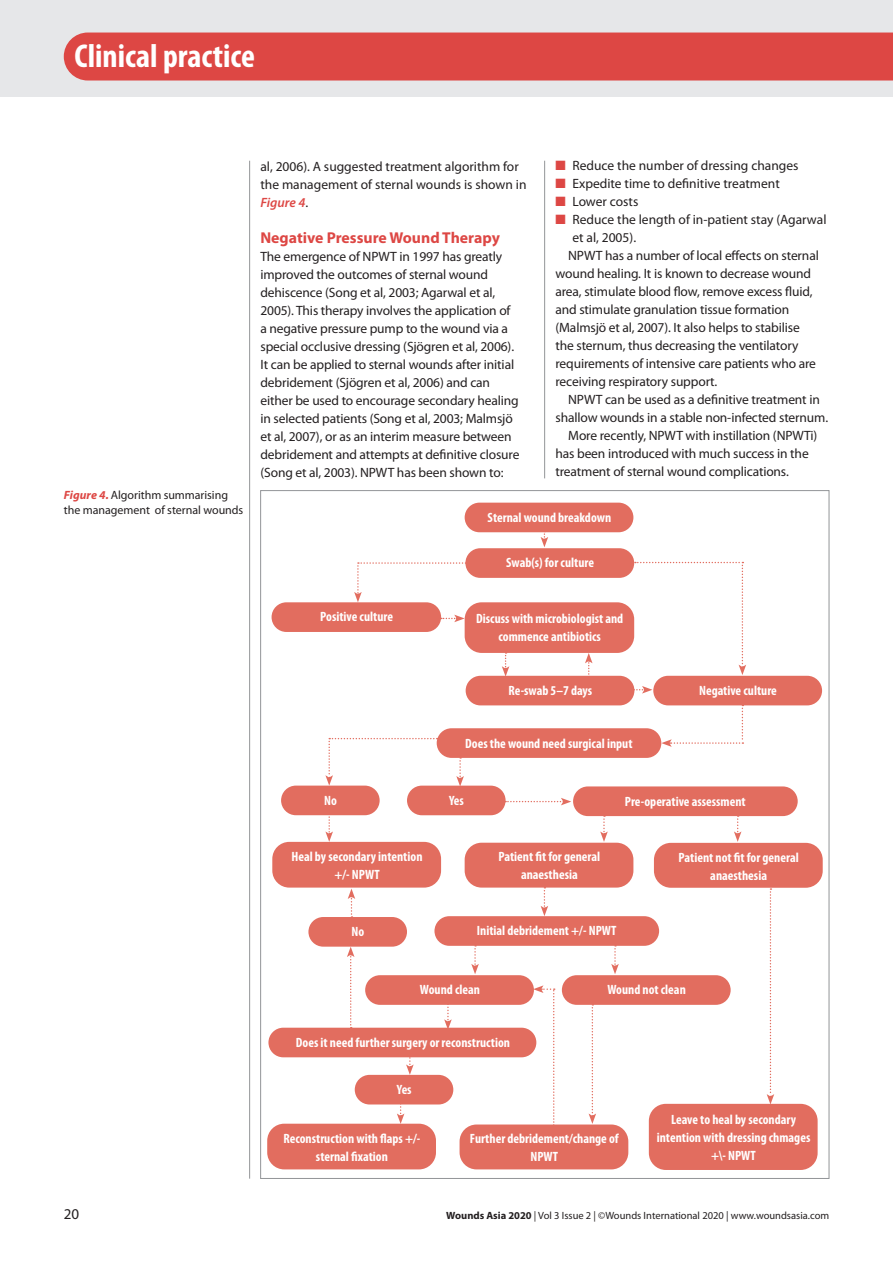
<style>
.page{position:relative;width:893px;height:1263px;background:#fff}
.page>*{position:absolute;margin:0;border:0;box-sizing:border-box;transform-origin:0 0}
.t1{font:700 condensed 33.15px "Myriad Pro";color:#fff}
.t2{font:700 15.75px "Myriad Pro";color:#dd4744}
.t3{font:15px "Myriad Pro";color:#231f20}
.t4{font:13.5px/18px "Myriad Pro";letter-spacing:-.01em;color:#231f20}
.t5{font:700 condensed 13.5px/18px "Myriad Pro";color:#fff;text-align:center}
.t6{font:12px/15px "Myriad Pro";letter-spacing:-.005em;color:#231f20}
.t7{font:10.5px "Myriad Pro";color:#231f20}
.s1{font-weight:700;font-style:italic;color:#dd4744}
.s2{color:#dd4744}
.s3{font-weight:600;font-style:italic;color:#dd4744}
.s4{font-weight:700}
</style>
<div class="page">
<div style="left:0;top:0;width:893px;height:97px;background:#e6e7e9"></div>
<div style="left:64px;top:33px;width:829px;height:48px;background:#dd4744"></div>
<hr style="left:544px;top:161px;width:1px;height:317px;background:#939598">
<div style="left:465px;top:503px;width:168px;height:29px;background:#e26d5f;border-radius:15px"></div>
<div style="left:437px;top:728px;width:224px;height:30px;background:#e26d5f;border-radius:15px"></div>
<div style="left:573px;top:786px;width:225px;height:30px;background:#e26d5f;border-radius:15px"></div>
<div style="left:434px;top:916px;width:225px;height:30px;background:#e26d5f;border-radius:15px"></div>
<div style="left:465px;top:548px;width:169px;height:30px;background:#e26d5f;border-radius:15px"></div>
<div style="left:466px;top:676px;width:168px;height:29px;background:#e26d5f;border-radius:15px"></div>
<div style="left:365px;top:975px;width:169px;height:30px;background:#e26d5f;border-radius:15px"></div>
<div style="left:268px;top:1028px;width:268px;height:29px;background:#e26d5f;border-radius:15px"></div>
<div style="left:562px;top:975px;width:169px;height:30px;background:#e26d5f;border-radius:15px"></div>
<div style="left:465px;top:843px;width:168px;height:44px;background:#e26d5f;border-radius:17px"></div>
<div style="left:460px;top:1124px;width:168px;height:45px;background:#e26d5f;border-radius:17px"></div>
<div style="left:654px;top:843px;width:169px;height:45px;background:#e26d5f;border-radius:17px"></div>
<div style="left:649px;top:1104px;width:169px;height:66px;background:#e26d5f;border-radius:17px"></div>
<div style="left:272px;top:842px;width:169px;height:45px;background:#e26d5f;border-radius:17px"></div>
<div style="left:267px;top:1124px;width:169px;height:45px;background:#e26d5f;border-radius:17px"></div>
<div style="left:653px;top:676px;width:169px;height:29px;background:#e26d5f;border-radius:15px"></div>
<div style="left:272px;top:602px;width:169px;height:30px;background:#e26d5f;border-radius:15px"></div>
<div style="left:281px;top:786px;width:99px;height:29px;background:#e26d5f;border-radius:15px"></div>
<div style="left:308px;top:917px;width:99px;height:30px;background:#e26d5f;border-radius:15px"></div>
<div style="left:407px;top:786px;width:99px;height:29px;background:#e26d5f;border-radius:15px"></div>
<div style="left:355px;top:1075px;width:98px;height:29px;background:#e26d5f;border-radius:15px"></div>
<div style="left:465px;top:602px;width:169px;height:51px;background:#e26d5f;border-radius:17px"></div>
<svg style="left:541px;top:532px;width:7px;height:15px"></svg>
<svg style="left:354px;top:562px;width:112px;height:40px"></svg>
<svg style="left:635px;top:562px;width:111px;height:113px"></svg>
<svg style="left:441px;top:615px;width:24px;height:7px"></svg>
<svg style="left:505px;top:798px;width:66px;height:7px"></svg>
<svg style="left:502px;top:653px;width:7px;height:23px"></svg>
<svg style="left:600px;top:816px;width:8px;height:26px"></svg>
<svg style="left:541px;top:887px;width:7px;height:29px"></svg>
<svg style="left:348px;top:888px;width:7px;height:29px"></svg>
<svg style="left:325px;top:815px;width:8px;height:27px"></svg>
<svg style="left:471px;top:945px;width:8px;height:29px"></svg>
<svg style="left:444px;top:1004px;width:8px;height:24px"></svg>
<svg style="left:406px;top:1057px;width:8px;height:18px"></svg>
<svg style="left:397px;top:1104px;width:7px;height:20px"></svg>
<svg style="left:611px;top:945px;width:8px;height:29px"></svg>
<svg style="left:589px;top:1004px;width:7px;height:120px"></svg>
<svg style="left:734px;top:816px;width:7px;height:26px"></svg>
<svg style="left:767px;top:888px;width:7px;height:216px"></svg>
<svg style="left:585px;top:653px;width:7px;height:23px"></svg>
<svg style="left:347px;top:947px;width:7px;height:81px"></svg>
<svg style="left:633px;top:686px;width:19px;height:7px"></svg>
<svg style="left:661px;top:705px;width:82px;height:42px"></svg>
<svg style="left:325px;top:738px;width:113px;height:48px"></svg>
<svg style="left:456px;top:757px;width:8px;height:29px"></svg>
<svg style="left:533px;top:985px;width:22px;height:140px"></svg>
<hr style="left:249px;top:161px;width:1px;height:1018px;background:#939598">
<h1 class="t1" style="left:74px;top:35px;width:182px">Clinical practice</h1>
<p class="t6" style="left:64px;top:488px;width:181px"><span class="s1">Figure 4.</span> Algorithm summarising the management of sternal wounds</p>
<p class="t4" style="left:555px;top:157px;width:245px"><span class="s2">■</span> Reduce the number of dressing changes</p>
<p class="t4" style="left:555px;top:175px;width:226px"><span class="s2">■</span> Expedite time to definitive treatment</p>
<p class="t4" style="left:555px;top:193px;width:84px"><span class="s2">■</span> Lower costs</p>
<p class="t4" style="left:555px;top:211px;width:273px"><span class="s2">■</span> Reduce the length of in-patient stay (Agarwal</p>
<p class="t4" style="left:572px;top:229px;width:65px">et al, 2005).</p>
<p class="t4" style="left:568px;top:247px;width:252px">NPWT has a number of local effects on sternal</p>
<p class="t4" style="left:555px;top:265px;width:257px">wound healing. It is known to decrease wound</p>
<p class="t4" style="left:555px;top:283px;width:259px">area, stimulate blood flow, remove excess fluid,</p>
<p class="t4" style="left:555px;top:301px;width:235px">and stimulate granulation tissue formation</p>
<p class="t4" style="left:555px;top:319px;width:246px">(Malmsjö et al, 2007). It also helps to stabilise</p>
<p class="t4" style="left:555px;top:337px;width:244px">the sternum, thus decreasing the ventilatory</p>
<p class="t4" style="left:555px;top:355px;width:262px">requirements of intensive care patients who are</p>
<p class="t4" style="left:555px;top:373px;width:163px">receiving respiratory support.</p>
<p class="t4" style="left:568px;top:391px;width:253px">NPWT can be used as a definitive treatment in</p>
<p class="t4" style="left:555px;top:409px;width:274px">shallow wounds in a stable non-infected sternum.</p>
<p class="t4" style="left:568px;top:427px;width:251px">More recently, NPWT with instillation (NPWTi)</p>
<p class="t4" style="left:555px;top:445px;width:255px">has been introduced with much success in the</p>
<p class="t4" style="left:555px;top:463px;width:235px">treatment of sternal wound complications.</p>
<p class="t5" style="left:488px;top:508px;width:125px">Sternal wound breakdown</p>
<p class="t4" style="left:260px;top:157px;width:268px">al, 2006). A suggested treatment algorithm for the management of sternal wounds is shown in<br><span class="s3">Figure 4</span>.</p>
<p class="t2" style="left:260px;top:227px;width:241px">Negative Pressure Wound Therapy</p>
<p class="t4" style="left:260px;top:247px;width:261px">The emergence of NPWT in 1997 has greatly improved the outcomes of sternal wound dehiscence (Song et al, 2003; Agarwal et al, 2005). This therapy involves the application of a negative pressure pump to the wound via a special occlusive dressing (Sjögren et al, 2006).<br>It can be applied to sternal wounds after initial debridement (Sjögren et al, 2006) and can either be used to encourage secondary healing in selected patients (Song et al, 2003; Malmsjö et al, 2007), or as an interim measure between debridement and attempts at definitive closure (Song et al, 2003). NPWT has been shown to:</p>
<p class="t5" style="left:320px;top:608px;width:74px">Positive culture</p>
<p class="t5" style="left:506px;top:553px;width:89px">Swab(s) for culture</p>
<p class="t5" style="left:476px;top:609px;width:149px">Discuss with microbiologist and commence antibiotics</p>
<p class="t5" style="left:509px;top:681px;width:85px">Re-swab 5–7 days</p>
<p class="t5" style="left:465px;top:734px;width:169px">Does the wound need surgical input</p>
<p class="t5" style="left:699px;top:681px;width:79px">Negative culture</p>
<p class="t5" style="left:324px;top:791px;width:14px">No</p>
<p class="t5" style="left:292px;top:847px;width:132px">Heal by secondary intention +/- NPWT</p>
<p class="t5" style="left:449px;top:791px;width:16px">Yes</p>
<p class="t5" style="left:498px;top:847px;width:103px">Patient fit for general anaesthesia</p>
<p class="t5" style="left:625px;top:792px;width:122px">Pre-operative assessment</p>
<p class="t5" style="left:679px;top:848px;width:122px">Patient not fit for general anaesthesia</p>
<p class="t5" style="left:352px;top:923px;width:14px">No</p>
<p class="t5" style="left:477px;top:921px;width:141px">Initial debridement +/- NPWT</p>
<p class="t5" style="left:420px;top:980px;width:62px">Wound clean</p>
<p class="t5" style="left:296px;top:1033px;width:216px">Does it need further surgery or reconstruction</p>
<p class="t5" style="left:397px;top:1080px;width:16px">Yes</p>
<p class="t5" style="left:607px;top:980px;width:80px">Wound not clean</p>
<p class="t5" style="left:283px;top:1129px;width:138px">Reconstruction with flaps +/- sternal fixation</p>
<p class="t5" style="left:470px;top:1129px;width:150px">Further debridement/change of<br>NPWT</p>
<p class="t5" style="left:657px;top:1110px;width:155px">Leave to heal by secondary intention with dressing chmages +\- NPWT</p>
<p class="t3" style="left:64px;top:1204px;width:17px">20</p>
<p class="t7" style="left:446px;top:1208px;width:384px"><span class="s4">Wounds Asia 2020</span> | Vol 3 Issue 2 | ©Wounds International 2020 | www.woundsasia.com</p>
</div>
